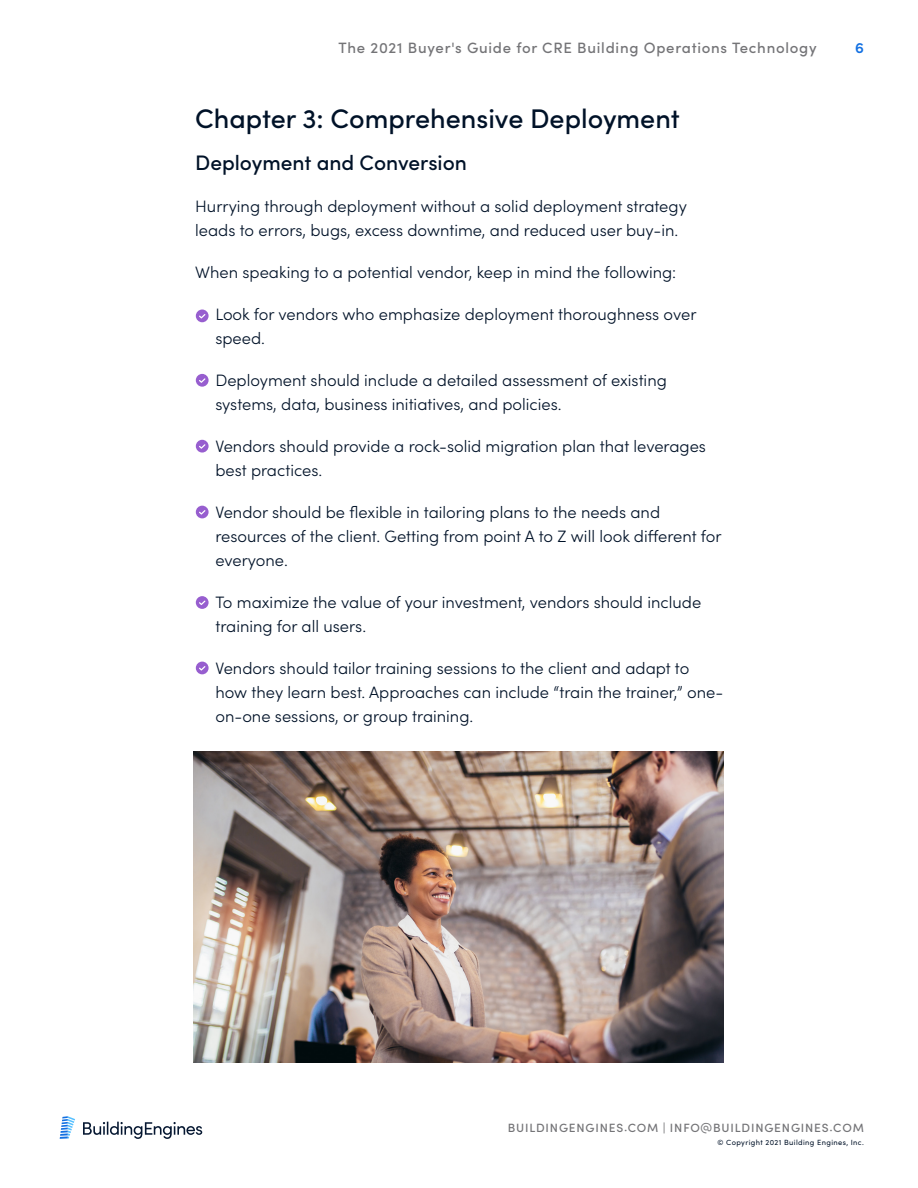
<style>
.page{position:relative;width:918px;height:1188px;background:#fff}
.page>*{position:absolute;margin:0;border:0;box-sizing:border-box;transform-origin:0 0}
.t1{font:500 27px "Sofia Pro";color:#001228}
.Body{font:500 21px "Sofia Pro";color:#001228}
.Body-2{font:300 16.5px/24px "Sofia Pro";color:#001228}
.t2{font:500 15px "Sofia Pro";letter-spacing:.05em;color:#747477}
.t3{font:600 15px "Sofia Pro";color:#1270e2}
.t4{font:500 12px "Sofia Pro";letter-spacing:.07em;color:#747477}
.t5{font:7.5px "Sofia Pro";letter-spacing:.05em;color:#001228}
</style>
<div class="page">
<svg style="left:83px;top:1122px;width:119px;height:17px"></svg>
<svg style="left:60px;top:1116px;width:15px;height:23px"></svg>
<div style="left:196px;top:310px;width:13px;height:12px;background:#975ecf;border-radius:50%"></div>
<svg style="left:199px;top:314px;width:6px;height:4px"></svg>
<svg style="left:196px;top:374px;width:13px;height:13px"></svg>
<svg style="left:199px;top:378px;width:6px;height:5px"></svg>
<svg style="left:196px;top:440px;width:13px;height:13px"></svg>
<svg style="left:199px;top:444px;width:6px;height:5px"></svg>
<div style="left:196px;top:506px;width:13px;height:12px;background:#975ecf;border-radius:50%"></div>
<svg style="left:199px;top:510px;width:6px;height:5px"></svg>
<svg style="left:196px;top:596px;width:13px;height:13px"></svg>
<svg style="left:199px;top:601px;width:6px;height:4px"></svg>
<div style="left:196px;top:662px;width:13px;height:12px;background:#975ecf;border-radius:50%"></div>
<svg style="left:199px;top:666px;width:6px;height:5px"></svg>
<img style="left:194px;top:751px;width:529px;height:312px">
<p class="t2" style="left:338px;top:37px;width:480px">The 2021 Buyer's Guide for CRE Building Operations Technology</p>
<h2 class="t1" style="left:195px;top:99px;width:486px">Chapter 3: Comprehensive Deployment</h2>
<p class="Body" style="left:195px;top:147px;width:273px">Deployment and Conversion</p>
<p class="Body-2" style="left:195px;top:194px;width:493px">Hurrying through deployment without a solid deployment strategy leads to errors, bugs, excess downtime, and reduced user buy-in.</p>
<p class="Body-2" style="left:195px;top:260px;width:483px">When speaking to a potential vendor, keep in mind the following:</p>
<p class="Body-2" style="left:215px;top:302px;width:483px">Look for vendors who emphasize deployment thoroughness over speed.</p>
<p class="Body-2" style="left:215px;top:368px;width:453px">Deployment should include a detailed assessment of existing systems, data, business initiatives, and policies.</p>
<p class="Body-2" style="left:215px;top:434px;width:492px">Vendors should provide a rock-solid migration plan that leverages best practices.</p>
<p class="Body-2" style="left:215px;top:500px;width:508px">Vendor should be flexible in tailoring plans to the needs and resources of the client. Getting from point A to Z will look different for everyone.</p>
<p class="Body-2" style="left:215px;top:590px;width:487px">To maximize the value of your investment, vendors should include training for all users.</p>
<p class="Body-2" style="left:215px;top:656px;width:509px">Vendors should tailor training sessions to the client and adapt to how they learn best. Approaches can include “train the trainer,” one&shy;on-one sessions, or group training.</p>
<p class="t3" style="left:855px;top:37px;width:10px">6</p>
<p class="t4" style="left:508px;top:1119px;width:358px">BUILDINGENGINES.COM | INFO@BUILDINGENGINES.COM</p>
<p class="t5" style="left:718px;top:1137px;width:148px">© Copyright 2021 Building Engines, Inc.</p>
</div>
